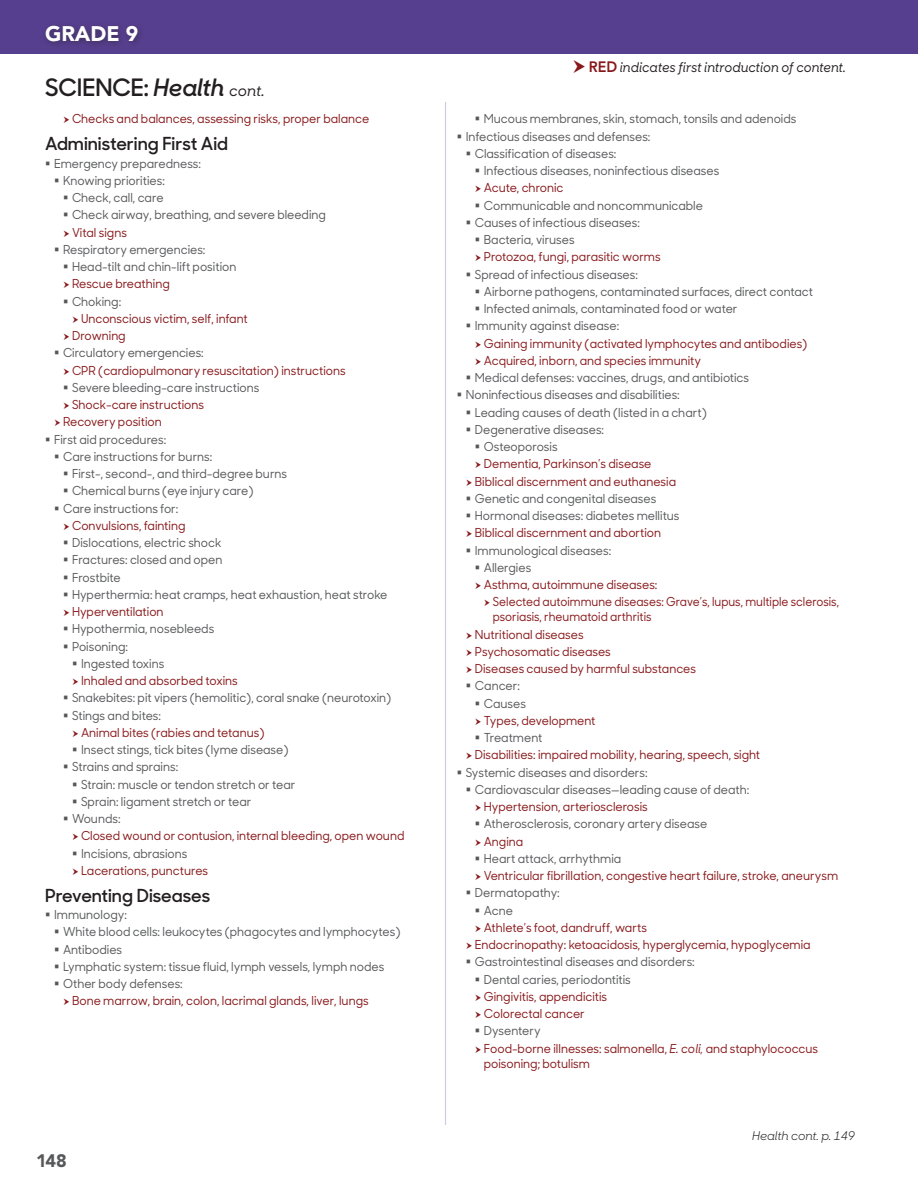
<style>
.page{position:relative;width:918px;height:1188px;background:#fff}
.page>*{position:absolute;margin:0;border:0;box-sizing:border-box;transform-origin:0 0}
.SS_Subjects_Subheads{font:600 24px "Sharp Sans No 1";color:#231f20}
.t1{font:900 21px "Avenir";color:#fff}
.SS_Subhead_under_ite{font:600 18px "Sharp Sans No 1";color:#231f20}
.t2{font:900 18px "Avenir";color:#57585a}
.SS_Introduction_to_c{font:italic 500 13.5px "Sharp Sans No 1";color:#231f20;scale:.95 1}
.t3{font:500 12.3px "Sharp Sans No 1";color:#57585a;scale:.95 1}
.t4{font:500 12.3px/15px "Sharp Sans No 1";color:#88181b;scale:.95 1}
.t5{font:500 12.3px/15px "Sharp Sans No 1";color:#88181b;scale:.92 1}
.SS_Item_cont__on_nex{font:italic 12px "Sharp Sans No 1";color:#231f20}
.s1{font-style:italic}
.s2{font-weight:500;font-style:italic;font-size:15px}
.s3{font-family:"Avenir";font-weight:800;font-style:normal;font-size:15px;color:#88181b}
</style>
<div class="page">
<hr style="left:445px;top:102px;width:1px;height:1023px;background:#cfcae2">
<div style="left:0;top:0;width:918px;height:54px;background:#573f8f"></div>
<div style="left:41px;top:21px;width:105px;height:28px;background:#231f20;opacity:.5"></div>
<h2 class="t1" style="left:45px;top:20px;width:95px">GRADE 9</h2>
<p class="SS_Subjects_Subheads" style="left:45px;top:69px;width:221px">SCIENCE: <span class="s1">Health</span> <span class="s2">cont.</span></p>
<p class="t4" style="left:72px;top:111px;width:315px">Checks and balances, assessing risks, proper balance</p>
<p class="SS_Subhead_under_ite" style="left:45px;top:130px;width:185px">Administering First Aid</p>
<p class="t3" style="left:54px;top:154px;width:156px">Emergency preparedness:</p>
<p class="t3" style="left:63px;top:171px;width:109px">Knowing priorities:</p>
<p class="t3" style="left:72px;top:189px;width:98px">Check, call, care</p>
<p class="t3" style="left:72px;top:206px;width:269px">Check airway, breathing, and severe bleeding</p>
<p class="t4" style="left:72px;top:224px;width:59px">Vital signs</p>
<p class="t3" style="left:63px;top:240px;width:151px">Respiratory emergencies:</p>
<p class="t3" style="left:72px;top:258px;width:175px">Head-tilt and chin-lift position</p>
<p class="t4" style="left:72px;top:276px;width:104px">Rescue breathing</p>
<p class="t3" style="left:72px;top:292px;width:53px">Choking:</p>
<p class="t4" style="left:81px;top:310px;width:177px">Unconscious victim, self, infant</p>
<p class="t4" style="left:72px;top:328px;width:58px">Drowning</p>
<p class="t3" style="left:63px;top:344px;width:150px">Circulatory emergencies:</p>
<p class="t4" style="left:72px;top:362px;width:290px">CPR (cardiopulmonary resuscitation) instructions</p>
<p class="t3" style="left:72px;top:378px;width:199px">Severe bleeding-care instructions</p>
<p class="t4" style="left:72px;top:397px;width:141px">Shock-care instructions</p>
<p class="t4" style="left:63px;top:414px;width:105px">Recovery position</p>
<p class="t3" style="left:54px;top:430px;width:120px">First aid procedures:</p>
<p class="t3" style="left:63px;top:447px;width:159px">Care instructions for burns:</p>
<p class="t3" style="left:72px;top:465px;width:228px">First-, second-, and third-degree burns</p>
<p class="t3" style="left:72px;top:482px;width:193px">Chemical burns (eye injury care)</p>
<p class="t3" style="left:63px;top:499px;width:123px">Care instructions for:</p>
<p class="t4" style="left:72px;top:517px;width:121px">Convulsions, fainting</p>
<p class="t3" style="left:72px;top:534px;width:159px">Dislocations, electric shock</p>
<p class="t3" style="left:72px;top:551px;width:160px">Fractures: closed and open</p>
<p class="t3" style="left:72px;top:568px;width:53px">Frostbite</p>
<p class="t3" style="left:72px;top:585px;width:334px">Hyperthermia: heat cramps, heat exhaustion, heat stroke</p>
<p class="t4" style="left:72px;top:604px;width:98px">Hyperventilation</p>
<p class="t3" style="left:72px;top:620px;width:151px">Hypothermia, nosebleeds</p>
<p class="t3" style="left:72px;top:637px;width:61px">Poisoning:</p>
<p class="t3" style="left:81px;top:654px;width:89px">Ingested toxins</p>
<p class="t4" style="left:81px;top:673px;width:167px">Inhaled and absorbed toxins</p>
<p class="t3" style="left:72px;top:689px;width:338px">Snakebites: pit vipers (hemolitic), coral snake (neurotoxin)</p>
<p class="t3" style="left:72px;top:706px;width:95px">Stings and bites:</p>
<p class="t4" style="left:81px;top:724px;width:195px">Animal bites (rabies and tetanus)</p>
<p class="t3" style="left:81px;top:741px;width:220px">Insect stings, tick bites (lyme disease)</p>
<p class="t3" style="left:72px;top:758px;width:113px">Strains and sprains:</p>
<p class="t3" style="left:81px;top:775px;width:227px">Strain: muscle or tendon stretch or tear</p>
<p class="t3" style="left:81px;top:792px;width:181px">Sprain: ligament stretch or tear</p>
<p class="t3" style="left:72px;top:810px;width:53px">Wounds:</p>
<p class="t4" style="left:81px;top:828px;width:342px">Closed wound or contusion, internal bleeding, open wound</p>
<p class="t3" style="left:81px;top:844px;width:114px">Incisions, abrasions</p>
<p class="t4" style="left:81px;top:862px;width:135px">Lacerations, punctures</p>
<p class="SS_Subhead_under_ite" style="left:45px;top:881px;width:167px">Preventing Diseases</p>
<p class="t3" style="left:54px;top:906px;width:78px">Immunology:</p>
<p class="t3" style="left:63px;top:923px;width:357px">White blood cells: leukocytes (phagocytes and lymphocytes)</p>
<p class="t3" style="left:63px;top:940px;width:64px">Antibodies</p>
<p class="t3" style="left:63px;top:957px;width:340px">Lymphatic system: tissue fluid, lymph vessels, lymph nodes</p>
<p class="t3" style="left:63px;top:975px;width:128px">Other body defenses:</p>
<p class="t4" style="left:72px;top:993px;width:314px">Bone marrow, brain, colon, lacrimal glands, liver, lungs</p>
<h3 class="t2" style="left:36px;top:1150px;width:32px">148</h3>
<p class="SS_Introduction_to_c" style="left:589px;top:57px;width:272px"><span class="s3">RED</span> indicates first introduction of content.</p>
<p class="t3" style="left:484px;top:110px;width:331px">Mucous membranes, skin, stomach, tonsils and adenoids</p>
<p class="t3" style="left:466px;top:127px;width:196px">Infectious diseases and defenses:</p>
<p class="t3" style="left:475px;top:144px;width:151px">Classification of diseases:</p>
<p class="t3" style="left:484px;top:162px;width:249px">Infectious diseases, noninfectious diseases</p>
<p class="t4" style="left:484px;top:180px;width:85px">Acute, chronic</p>
<p class="t3" style="left:484px;top:196px;width:232px">Communicable and noncommunicable</p>
<p class="t3" style="left:475px;top:213px;width:175px">Causes of infectious diseases:</p>
<p class="t3" style="left:484px;top:231px;width:97px">Bacteria, viruses</p>
<p class="t4" style="left:484px;top:249px;width:188px">Protozoa, fungi, parasitic worms</p>
<p class="t3" style="left:475px;top:265px;width:173px">Spread of infectious diseases:</p>
<p class="t3" style="left:484px;top:282px;width:348px">Airborne pathogens, contaminated surfaces, direct contact</p>
<p class="t3" style="left:484px;top:300px;width:269px">Infected animals, contaminated food or water</p>
<p class="t3" style="left:475px;top:317px;width:154px">Immunity against disease:</p>
<p class="t4" style="left:484px;top:335px;width:342px">Gaining immunity (activated lymphocytes and antibodies)</p>
<p class="t4" style="left:484px;top:352px;width:230px">Acquired, inborn, and species immunity</p>
<p class="t3" style="left:475px;top:369px;width:290px">Medical defenses: vaccines, drugs, and antibiotics</p>
<p class="t3" style="left:466px;top:386px;width:227px">Noninfectious diseases and disabilities:</p>
<p class="t3" style="left:475px;top:403px;width:246px">Leading causes of death (listed in a chart)</p>
<p class="t3" style="left:475px;top:420px;width:138px">Degenerative diseases:</p>
<p class="t3" style="left:484px;top:438px;width:79px">Osteoporosis</p>
<p class="t4" style="left:484px;top:456px;width:178px">Dementia, Parkinson’s disease</p>
<p class="t4" style="left:475px;top:473px;width:214px">Biblical discernment and euthanesia</p>
<p class="t3" style="left:475px;top:489px;width:193px">Genetic and congenital diseases</p>
<p class="t3" style="left:475px;top:507px;width:217px">Hormonal diseases: diabetes mellitus</p>
<p class="t4" style="left:475px;top:525px;width:198px">Biblical discernment and abortion</p>
<p class="t3" style="left:475px;top:541px;width:145px">Immunological diseases:</p>
<p class="t3" style="left:484px;top:558px;width:52px">Allergies</p>
<p class="t4" style="left:484px;top:577px;width:184px">Asthma, autoimmune diseases:</p>
<p class="t5" style="left:493px;top:594px;width:378px">Selected autoimmune diseases: Grave’s, lupus, multiple sclerosis, psoriasis, rheumatoid arthritis</p>
<p class="t4" style="left:475px;top:626px;width:116px">Nutritional diseases</p>
<p class="t4" style="left:475px;top:643px;width:145px">Psychosomatic diseases</p>
<p class="t4" style="left:475px;top:661px;width:234px">Diseases caused by harmful substances</p>
<p class="t3" style="left:475px;top:677px;width:49px">Cancer:</p>
<p class="t3" style="left:484px;top:694px;width:46px">Causes</p>
<p class="t4" style="left:484px;top:712px;width:119px">Types, development</p>
<p class="t3" style="left:484px;top:729px;width:63px">Treatment</p>
<p class="t4" style="left:475px;top:747px;width:302px">Disabilities: impaired mobility, hearing, speech, sight</p>
<p class="t3" style="left:466px;top:763px;width:193px">Systemic diseases and disorders:</p>
<p class="t3" style="left:475px;top:780px;width:291px">Cardiovascular diseases—leading cause of death:</p>
<p class="t4" style="left:484px;top:799px;width:174px">Hypertension, arteriosclerosis</p>
<p class="t3" style="left:484px;top:815px;width:237px">Atherosclerosis, coronary artery disease</p>
<p class="t4" style="left:484px;top:833px;width:43px">Angina</p>
<p class="t3" style="left:484px;top:849px;width:146px">Heart attack, arrhythmia</p>
<p class="t4" style="left:484px;top:868px;width:375px">Ventricular fibrillation, congestive heart failure, stroke, aneurysm</p>
<p class="t3" style="left:475px;top:884px;width:91px">Dermatopathy:</p>
<p class="t3" style="left:484px;top:901px;width:32px">Acne</p>
<p class="t4" style="left:484px;top:919px;width:173px">Athlete’s foot, dandruff, warts</p>
<p class="t4" style="left:475px;top:937px;width:355px">Endocrinopathy: ketoacidosis, hyperglycemia, hypoglycemia</p>
<p class="t3" style="left:475px;top:953px;width:233px">Gastrointestinal diseases and disorders:</p>
<p class="t3" style="left:484px;top:970px;width:156px">Dental caries, periodontitis</p>
<p class="t4" style="left:484px;top:988px;width:132px">Gingivitis, appendicitis</p>
<p class="t4" style="left:484px;top:1006px;width:108px">Colorectal cancer</p>
<p class="t3" style="left:484px;top:1022px;width:61px">Dysentery</p>
<p class="t4" style="left:484px;top:1040px;width:354px">Food-borne illnesses: salmonella, <span class="s1">E. coli,</span> and staphylococcus poisoning; botulism</p>
<p class="SS_Item_cont__on_nex" style="left:752px;top:1127px;width:104px">Health cont. p. 149</p>
</div>
